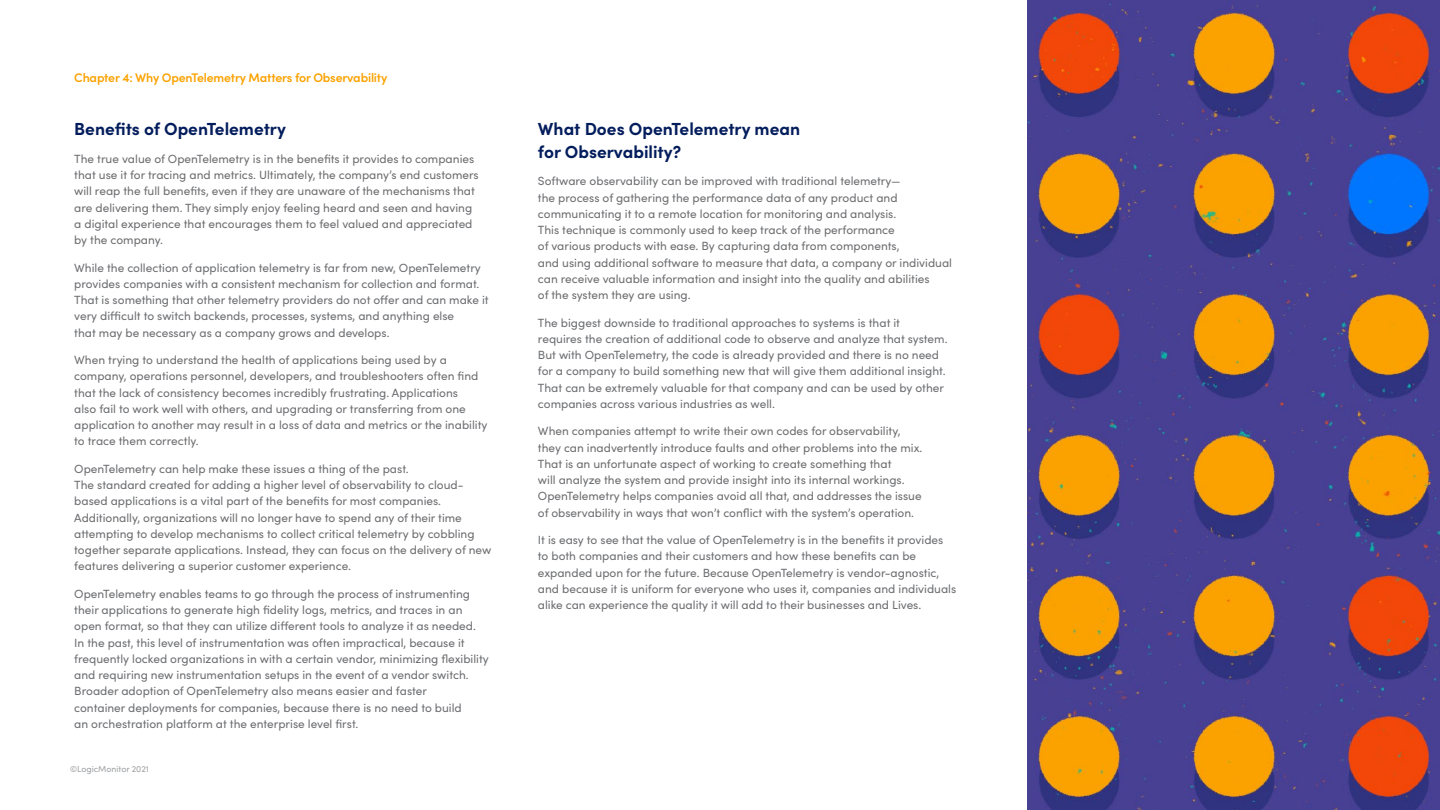
<style>
.page{position:relative;width:1440px;height:810px;background:#fff}
.page>*{position:absolute;margin:0;border:0;box-sizing:border-box;transform-origin:0 0}
.t1{font:700 17.5px/22.5px "Sofia Pro";color:#031c5c}
.t2{font:600 12.5px "Sofia Pro";letter-spacing:-.015em;color:#fba200}
.t3{font:11.88px/16.2px "Sofia Pro";color:#6d6e71}
.t4{font:8.75px "Sofia Pro";color:#9d9fa2}
</style>
<div class="page">
<img style="left:1028px;top:0;width:412px;height:810px">
<p class="t2" style="left:74px;top:69px;width:315px">Chapter 4: Why OpenTelemetry Matters for Observability</p>
<h1 class="t1" style="left:74px;top:117px;width:213px">Benefits of OpenTelemetry</h1>
<p class="t3" style="left:74px;top:150px;width:406px">The true value of OpenTelemetry is in the benefits it provides to companies that use it for tracing and metrics. Ultimately, the company’s end customers will reap the full benefits, even if they are unaware of the mechanisms that are delivering them. They simply enjoy feeling heard and seen and having a digital experience that encourages them to feel valued and appreciated by the company.</p>
<p class="t3" style="left:74px;top:259px;width:416px">While the collection of application telemetry is far from new, OpenTelemetry provides companies with a consistent mechanism for collection and format.<br>That is something that other telemetry providers do not offer and can make it very difficult to switch backends, processes, systems, and anything else<br>that may be necessary as a company grows and develops.</p>
<p class="t3" style="left:74px;top:351px;width:415px">When trying to understand the health of applications being used by a company, operations personnel, developers, and troubleshooters often find that the lack of consistency becomes incredibly frustrating. Applications<br>also fail to work well with others, and upgrading or transferring from one application to another may result in a loss of data and metrics or the inability to trace them correctly.</p>
<p class="t3" style="left:74px;top:460px;width:419px">OpenTelemetry can help make these issues a thing of the past.<br>The standard created for adding a higher level of observability to cloud&shy;based applications is a vital part of the benefits for most companies.<br>Additionally, organizations will no longer have to spend any of their time attempting to develop mechanisms to collect critical telemetry by cobbling together separate applications. Instead, they can focus on the delivery of new features delivering a superior customer experience.</p>
<p class="t3" style="left:74px;top:585px;width:416px">OpenTelemetry enables teams to go through the process of instrumenting their applications to generate high fidelity logs, metrics, and traces in an open format, so that they can utilize different tools to analyze it as needed.<br>In the past, this level of instrumentation was often impractical, because it frequently locked organizations in with a certain vendor, minimizing flexibility and requiring new instrumentation setups in the event of a vendor switch.<br>Broader adoption of OpenTelemetry also means easier and faster<br>container deployments for companies, because there is no need to build<br>an orchestration platform at the enterprise level first.</p>
<p class="t4" style="left:70px;top:762px;width:80px">©LogicMonitor 2021</p>
<h1 class="t1" style="left:538px;top:117px;width:264px">What Does OpenTelemetry mean for Observability?</h1>
<p class="t3" style="left:538px;top:173px;width:416px">Software observability can be improved with traditional telemetry—<br>the process of gathering the performance data of any product and communicating it to a remote location for monitoring and analysis.<br>This technique is commonly used to keep track of the performance<br>of various products with ease. By capturing data from components,<br>and using additional software to measure that data, a company or individual can receive valuable information and insight into the quality and abilities<br>of the system they are using.</p>
<p class="t3" style="left:538px;top:314px;width:411px">The biggest downside to traditional approaches to systems is that it<br>requires the creation of additional code to observe and analyze that system.<br>But with OpenTelemetry, the code is already provided and there is no need for a company to build something new that will give them additional insight.<br>That can be extremely valuable for that company and can be used by other companies across various industries as well.</p>
<p class="t3" style="left:538px;top:422px;width:386px">When companies attempt to write their own codes for observability, they can inadvertently introduce faults and other problems into the mix.<br>That is an unfortunate aspect of working to create something that<br>will analyze the system and provide insight into its internal workings.<br>OpenTelemetry helps companies avoid all that, and addresses the issue of observability in ways that won’t conflict with the system’s operation.</p>
<p class="t3" style="left:538px;top:531px;width:420px">It is easy to see that the value of OpenTelemetry is in the benefits it provides to both companies and their customers and how these benefits can be expanded upon for the future. Because OpenTelemetry is vendor-agnostic, and because it is uniform for everyone who uses it, companies and individuals alike can experience the quality it will add to their businesses and Lives.</p>
</div>
